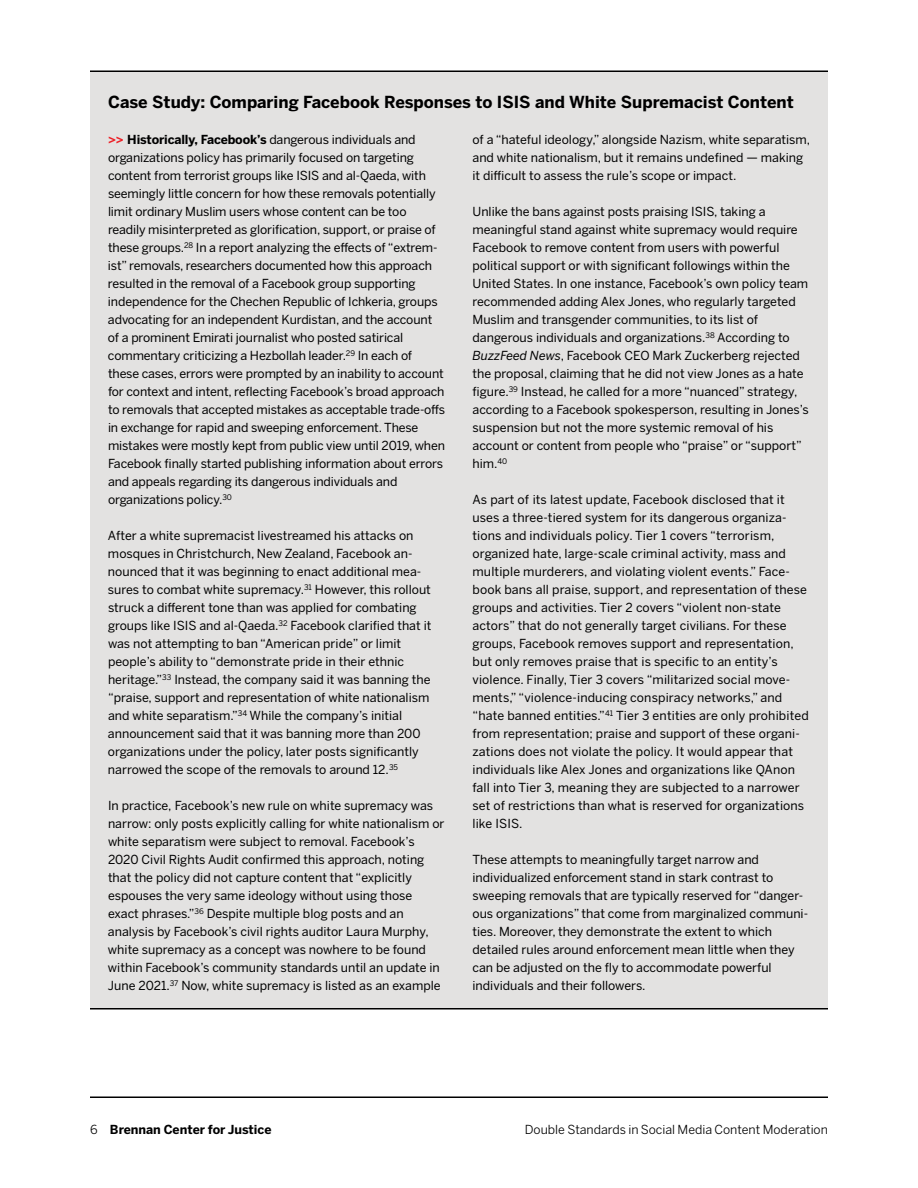
<style>
.page{position:relative;width:918px;height:1188px;background:#fff}
.page>*{position:absolute;margin:0;border:0;box-sizing:border-box;transform-origin:0 0}
.t1{font:700 16.5px "Benton Sans";color:#000}
.t2{font:12.3px/18px "Benton Sans";color:#000}
.t3{font:12.3px "Benton Sans";color:#000}
.t4{font:700 12.3px "Benton Sans";color:#000}
.s1{font-weight:700;color:#ed1d24}
.s2{font-weight:700}
.s3{font-style:italic}
.s4{font-weight:400}
</style>
<div class="page">
<hr style="left:90px;top:1096px;width:738px;height:2px;background:#000">
<div style="left:90px;top:72px;width:738px;height:936px;background:#e3e2e1"></div>
<hr style="left:90px;top:70px;width:738px;height:2px;background:#000">
<hr style="left:90px;top:1008px;width:738px;height:2px;background:#000">
<h1 class="t1" style="left:108px;top:92px;width:687px">Case Study: Comparing Facebook Responses to ISIS and White Supremacist Content</h1>
<p class="t2" style="left:108px;top:131px;width:339px"><span class="s1">&gt;&gt;</span> <span class="s2">Historically, Facebook’s</span> dangerous individuals and organizations policy has primarily focused on targeting content from terrorist groups like ISIS and al-Qaeda, with seemingly little concern for how these removals potentially limit ordinary Muslim users whose content can be too readily misinterpreted as glorification, support, or praise of these groups.<sup>28</sup> In a report analyzing the effects of “extrem&shy;ist” removals, researchers documented how this approach resulted in the removal of a Facebook group supporting independence for the Chechen Republic of Ichkeria, groups advocating for an independent Kurdistan, and the account of a prominent Emirati journalist who posted satirical commentary criticizing a Hezbollah leader.<sup>29</sup> In each of these cases, errors were prompted by an inability to account for context and intent, reflecting Facebook’s broad approach to removals that accepted mistakes as acceptable trade-offs in exchange for rapid and sweeping enforcement. These mistakes were mostly kept from public view until 2019, when Facebook finally started publishing information about errors and appeals regarding its dangerous individuals and organizations policy.<sup>30</sup></p>
<p class="t2" style="left:108px;top:527px;width:325px">After a white supremacist livestreamed his attacks on mosques in Christchurch, New Zealand, Facebook an&shy;nounced that it was beginning to enact additional mea&shy;sures to combat white supremacy.<sup>31</sup> However, this rollout struck a different tone than was applied for combating groups like ISIS and al-Qaeda.<sup>32</sup> Facebook clarified that it was not attempting to ban “American pride” or limit people’s ability to “demonstrate pride in their ethnic heritage.”<sup>33</sup> Instead, the company said it was banning the “praise, support and representation of white nationalism and white separatism.”<sup>34</sup> While the company’s initial announcement said that it was banning more than 200 organizations under the policy, later posts significantly narrowed the scope of the removals to around 12.<sup>35</sup></p>
<p class="t2" style="left:108px;top:797px;width:338px">In practice, Facebook’s new rule on white supremacy was narrow: only posts explicitly calling for white nationalism or white separatism were subject to removal. Facebook’s 2020 Civil Rights Audit confirmed this approach, noting that the policy did not capture content that “explicitly espouses the very same ideology without using those exact phrases.”<sup>36</sup> Despite multiple blog posts and an analysis by Facebook’s civil rights auditor Laura Murphy, white supremacy as a concept was nowhere to be found within Facebook’s community standards until an update in June 2021.<sup>37</sup> Now, white supremacy is listed as an example</p>
<p class="t2" style="left:472px;top:131px;width:339px">of a “hateful ideology,” alongside Nazism, white separatism, and white nationalism, but it remains undefined — making it difficult to assess the rule’s scope or impact.</p>
<p class="t2" style="left:472px;top:203px;width:338px">Unlike the bans against posts praising ISIS, taking a meaningful stand against white supremacy would require Facebook to remove content from users with powerful political support or with significant followings within the United States. In one instance, Facebook’s own policy team recommended adding Alex Jones, who regularly targeted Muslim and transgender communities, to its list of dangerous individuals and organizations.<sup>38</sup> According to <span class="s3">BuzzFeed News</span>, Facebook CEO Mark Zuckerberg rejected the proposal, claiming that he did not view Jones as a hate figure.<sup>39</sup> Instead, he called for a more “nuanced” strategy, according to a Facebook spokesperson, resulting in Jones’s suspension but not the more systemic removal of his account or content from people who “praise” or “support” him.<sup>40</sup></p>
<p class="t2" style="left:473px;top:491px;width:338px">As part of its latest update, Facebook disclosed that it uses a three-tiered system for its dangerous organiza&shy;tions and individuals policy. Tier 1 covers “terrorism, organized hate, large-scale criminal activity, mass and multiple murderers, and violating violent events.” Face&shy;book bans all praise, support, and representation of these groups and activities. Tier 2 covers “violent non-state actors” that do not generally target civilians. For these groups, Facebook removes support and representation, but only removes praise that is specific to an entity’s violence. Finally, Tier 3 covers “militarized social move&shy;ments,” “violence-inducing conspiracy networks,” and “hate banned entities.”<sup>41</sup> Tier 3 entities are only prohibited from representation; praise and support of these organi&shy;zations does not violate the policy. It would appear that individuals like Alex Jones and organizations like QAnon fall into Tier 3, meaning they are subjected to a narrower set of restrictions than what is reserved for organizations like ISIS.</p>
<p class="t2" style="left:473px;top:851px;width:337px">These attempts to meaningfully target narrow and individualized enforcement stand in stark contrast to sweeping removals that are typically reserved for “danger&shy;ous organizations” that come from marginalized communi&shy;ties. Moreover, they demonstrate the extent to which detailed rules around enforcement mean little when they can be adjusted on the fly to accommodate powerful individuals and their followers.</p>
<p class="t4" style="left:90px;top:1122px;width:183px"><span class="s4">6</span> Brennan Center for Justice</p>
<p class="t3" style="left:525px;top:1122px;width:305px">Double Standards in Social Media Content Moderation</p>
</div>
